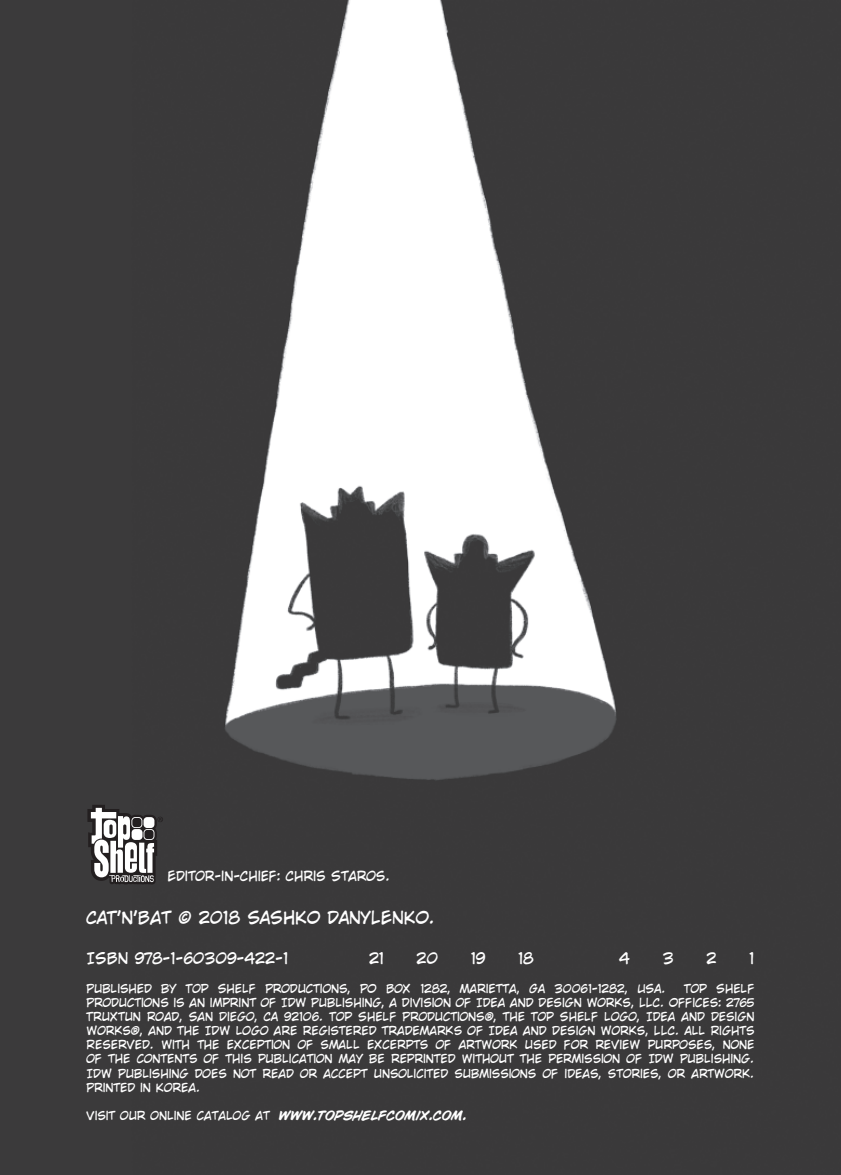
<style>
.page{position:relative;width:841px;height:1175px;background:#fff}
.page>*{position:absolute;margin:0;border:0;box-sizing:border-box;transform-origin:0 0}
.t1{font:17.32px "CC Wild Words";color:#fff}
.t2{font:15.3px "CC Wild Words";color:#fff}
.t3{font:13.28px "CC Wild Words";color:#fff}
.t4{font:11.7px/14.2px "CC Wild Words";color:#fff;text-align:justify}
.s1{font-weight:700;font-style:italic}
</style>
<div class="page">
<img style="left:0;top:0;width:840px;height:1174px">
<svg style="left:87px;top:804px;width:76px;height:80px"></svg>
<div style="left:132px;top:818px;width:9px;height:9px;background:#231f20;border-radius:3px"></div>
<div style="left:144px;top:830px;width:9px;height:9px;background:#231f20;border-radius:3px"></div>
<div style="left:144px;top:818px;width:9px;height:9px;background:#fff;border-radius:3px"></div>
<div style="left:132px;top:830px;width:10px;height:9px;background:#fff;border-radius:3px"></div>
<p class="t3" style="left:167px;top:870px;width:224px">EDITOR-IN-CHIEF: CHRIS STAROS.</p>
<p class="t1" style="left:86px;top:909px;width:350px">CAT’N’BAT © 2018 SASHKO DANYLENKO.</p>
<p class="t2" style="left:86px;top:951px;width:203px">ISBN 978-1-60309-422-1</p>
<p class="t2" style="left:369px;top:951px;width:16px">21</p>
<p class="t2" style="left:416px;top:951px;width:23px">20</p>
<p class="t2" style="left:471px;top:951px;width:16px">19</p>
<p class="t2" style="left:518px;top:951px;width:17px">18</p>
<p class="t2" style="left:619px;top:951px;width:12px">4</p>
<p class="t2" style="left:662px;top:951px;width:12px">3</p>
<p class="t2" style="left:706px;top:951px;width:11px">2</p>
<p class="t2" style="left:748px;top:951px;width:6px">1</p>
<p class="t4" style="left:86px;top:981px;width:580px">PUBLISHED BY TOP SHELF PRODUCTIONS, PO BOX 1282, MARIETTA, GA 30061-1282, USA.</p>
<p class="t4" style="left:86px;top:981px;width:669px;text-indent:597px">TOP SHELF PRODUCTIONS IS AN IMPRINT OF IDW PUBLISHING, A DIVISION OF IDEA AND DESIGN WORKS, LLC. OFFICES: 2765<br>TRUXTUN ROAD, SAN DIEGO, CA 92106. TOP SHELF PRODUCTIONS®, THE TOP SHELF LOGO, IDEA AND DESIGN WORKS®, AND THE IDW LOGO ARE REGISTERED TRADEMARKS OF IDEA AND DESIGN WORKS, LLC. ALL RIGHTS RESERVED. WITH THE EXCEPTION OF SMALL EXCERPTS OF ARTWORK USED FOR REVIEW PURPOSES, NONE OF THE CONTENTS OF THIS PUBLICATION MAY BE REPRINTED WITHOUT THE PERMISSION OF IDW PUBLISHING.<br>IDW PUBLISHING DOES NOT READ OR ACCEPT UNSOLICITED SUBMISSIONS OF IDEAS, STORIES, OR ARTWORK.<br>PRINTED IN KOREA.</p>
<p class="t4" style="left:86px;top:1109px;width:382px">VISIT OUR ONLINE CATALOG AT <span class="s1">WWW.TOPSHELFCOMIX.COM.</span></p>
</div>
